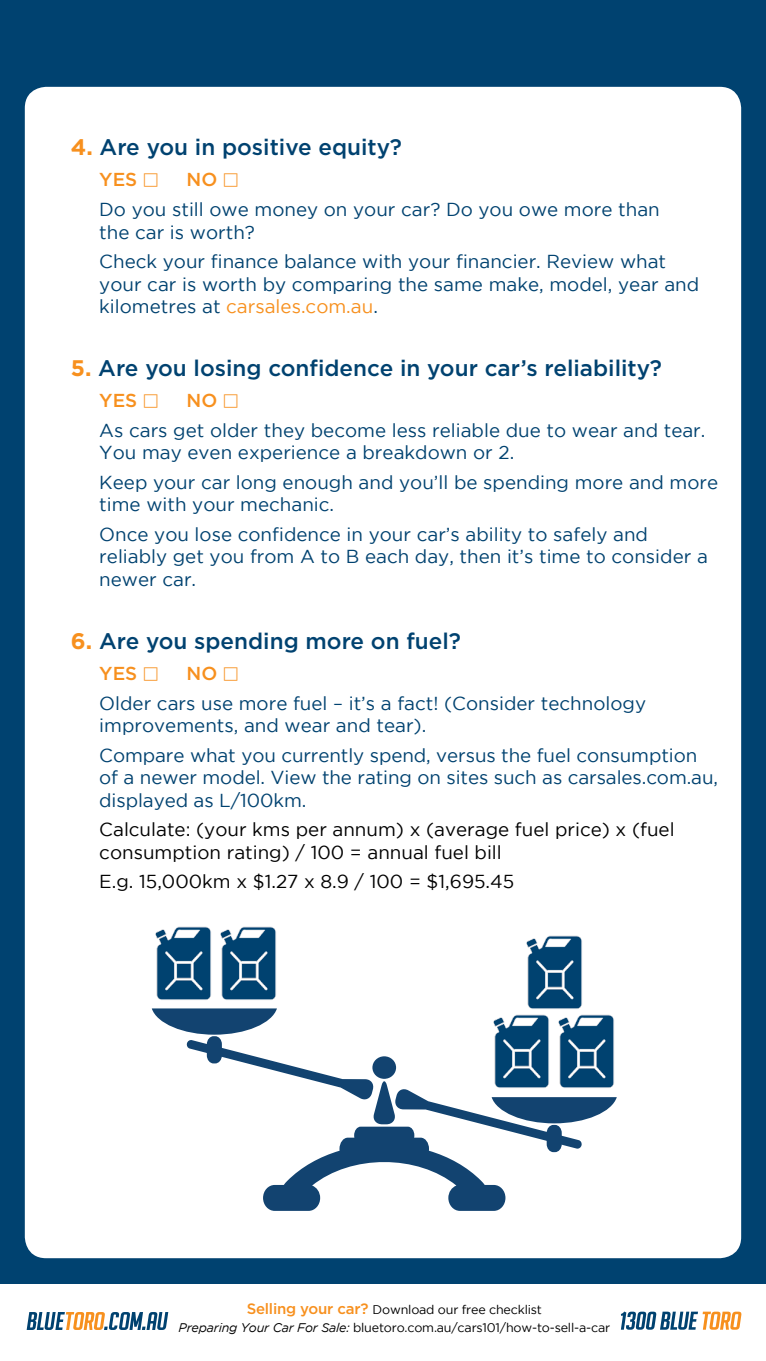
<style>
.page{position:relative;width:766px;height:1361px;background:#fff}
.page>*{position:absolute;margin:0;border:0;box-sizing:border-box;transform-origin:0 0}
.t1{font:500 22.5px "Gotham";color:#004270}
.t2{font:18.75px/22.5px "Gotham";color:#004270}
.t3{font:18.75px/22.5px "Gotham";color:#000}
.t4{font:500 18.75px "Gotham";color:#f7901e}
.t5{font:12.5px/17.5px "Gotham";letter-spacing:-.015em;color:#000;text-align:center}
.s1{font-weight:700;color:#f7901e}
.s2{color:#f7901e}
.s3{font-weight:500;font-size:15px;color:#f7901e}
.s4{font-style:italic}
</style>
<div class="page">
<div style="left:0;top:0;width:765px;height:1283px;background:#004270"></div>
<div style="left:25px;top:87px;width:716px;height:1171px;background:#fff;border-radius:21px"></div>
<svg style="left:620px;top:1311px;width:121px;height:18px"></svg>
<img style="left:155px;top:926px;width:121px;height:74px">
<img style="left:526px;top:935px;width:56px;height:73px">
<svg style="left:152px;top:1008px;width:464px;height:203px"></svg>
<svg style="left:27px;top:1312px;width:141px;height:18px"></svg>
<p class="t1" style="left:71px;top:135px;width:332px"><span class="s1">4.</span> Are you in positive equity?</p>
<p class="t4" style="left:99px;top:169px;width:39px">YES</p>
<p class="t4" style="left:186px;top:169px;width:32px">NO</p>
<p class="t2" style="left:99px;top:198px;width:562px">Do you still owe money on your car? Do you owe more than the car is worth?</p>
<p class="t2" style="left:99px;top:250px;width:601px">Check your finance balance with your financier. Review what your car is worth by comparing the same make, model, year and kilometres at <span class="s2">carsales.com.au</span>.</p>
<p class="t1" style="left:71px;top:355px;width:592px"><span class="s1">5.</span> Are you losing confidence in your car’s reliability?</p>
<p class="t4" style="left:99px;top:390px;width:39px">YES</p>
<p class="t4" style="left:186px;top:390px;width:32px">NO</p>
<p class="t2" style="left:99px;top:419px;width:607px">As cars get older they become less reliable due to wear and tear.<br>You may even experience a breakdown or 2.</p>
<p class="t2" style="left:99px;top:471px;width:620px">Keep your car long enough and you’ll be spending more and more time with your mechanic.</p>
<p class="t2" style="left:99px;top:523px;width:610px">Once you lose confidence in your car’s ability to safely and reliably get you from A to B each day, then it’s time to consider a newer car.</p>
<p class="t1" style="left:71px;top:628px;width:391px"><span class="s1">6.</span> Are you spending more on fuel?</p>
<p class="t4" style="left:99px;top:663px;width:39px">YES</p>
<p class="t4" style="left:186px;top:663px;width:32px">NO</p>
<p class="t2" style="left:99px;top:691px;width:548px">Older cars use more fuel – it’s a fact! (Consider technology improvements, and wear and tear).</p>
<p class="t2" style="left:99px;top:743px;width:620px">Compare what you currently spend, versus the fuel consumption of a newer model. View the rating on sites such as carsales.com.au, displayed as L/100km.</p>
<p class="t3" style="left:99px;top:818px;width:576px">Calculate: (your kms per annum) x (average fuel price) x (fuel consumption rating) / 100 = annual fuel bill</p>
<p class="t3" style="left:99px;top:870px;width:416px">E.g. 15,000km x $1.27 x 8.9 / 100 = $1,695.45</p>
<p class="t5" style="left:178px;top:1301px;width:433px"><span class="s3">Selling your car?</span> Download our free checklist<br><span class="s4">Preparing Your Car For Sale:</span> bluetoro.com.au/cars101/how-to-sell-a-car</p>
</div>
